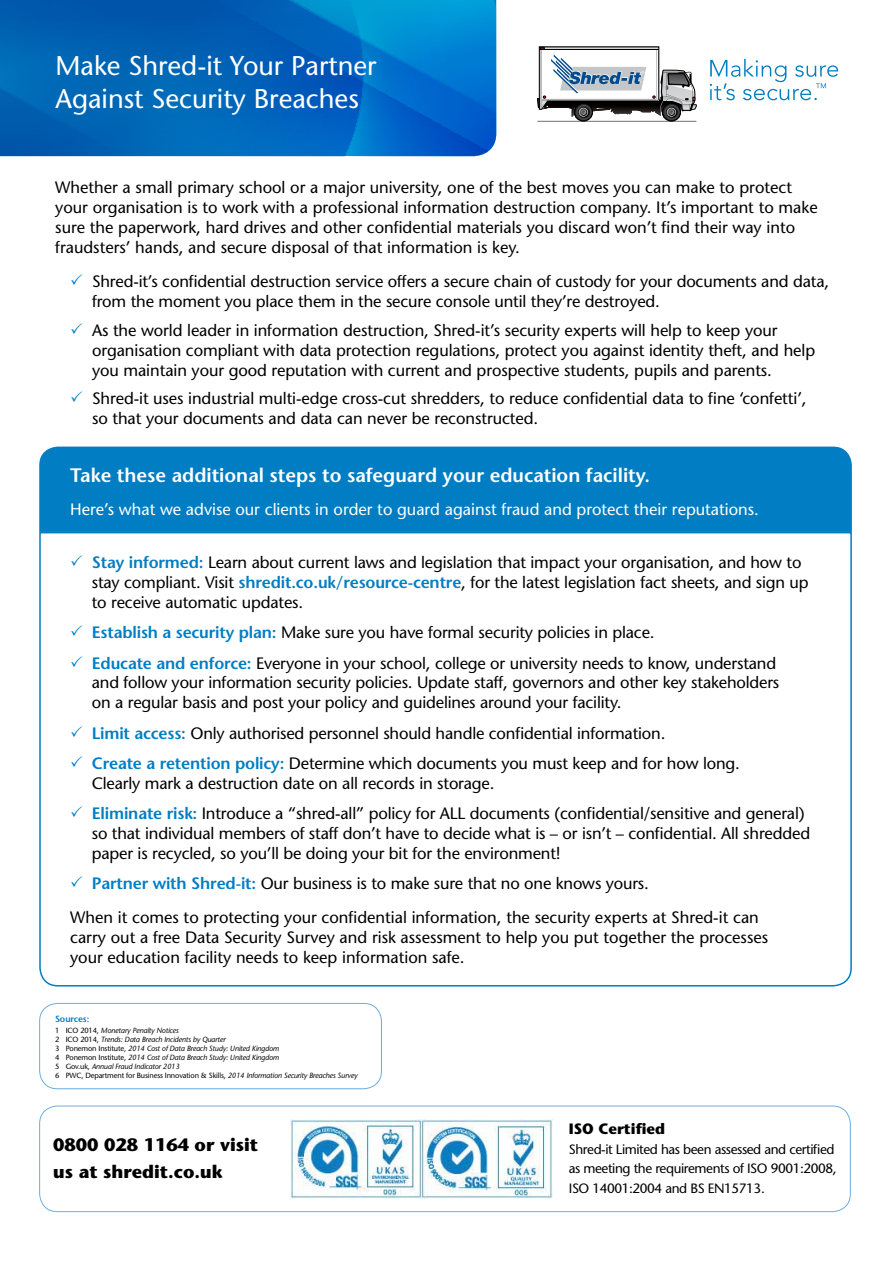
<style>
.page{position:relative;width:893px;height:1263px;background:#fff}
.page>*{position:absolute;margin:0;border:0;box-sizing:border-box;transform-origin:0 0}
.t1{font:27px/32.4px "Stone Sans";color:#fff}
.t2{font:600 19.5px "Stone Sans";color:#fff}
.t3{font:700 18px/27px "Stone Sans Std";color:#000}
.t4{font:16.5px/19.8px "Stone Sans";letter-spacing:-.01em;color:#000}
.t5{font:16.5px "Stone Sans";color:#fff}
.t6{font:700 15px "Stone Sans Std";color:#000}
.t7{font:500 13.5px/19.5px "Stone Sans Std";letter-spacing:-.03em;color:#000}
.t8{font:600 9px "Stone Sans";letter-spacing:-.01em;color:#007dc3}
.t9{font:italic 7.5px/9px "Stone Sans";letter-spacing:-.02em;color:#000}
.s1{font-weight:600;color:#007dc3}
.s2{font-style:normal}
</style>
<div class="page">
<div style="left:39px;top:1003px;width:343px;height:86px;border:1px solid #6caddf;border-radius:18px"></div>
<svg style="left:0;top:0;width:496px;height:156px;background:#0068bc"></svg>
<hr style="left:537px;top:121px;width:159px;height:1px;background:#6d6e71">
<svg style="left:574px;top:103px;width:18px;height:18px"></svg>
<div style="left:574px;top:103px;width:19px;height:18px;border:1px solid #000;border-radius:50%"></div>
<svg style="left:662px;top:103px;width:18px;height:18px"></svg>
<div style="left:662px;top:103px;width:19px;height:18px;border:1px solid #000;border-radius:50%"></div>
<svg style="left:710px;top:59px;width:128px;height:41px"></svg>
<svg style="left:537px;top:47px;width:160px;height:70px"></svg>
<div style="left:39px;top:1106px;width:812px;height:106px;border:1px solid #6caddf;border-radius:18px"></div>
<img style="left:290px;top:1119px;width:263px;height:79px">
<svg style="left:39px;top:533px;width:813px;height:454px"></svg>
<div style="left:39px;top:446px;width:813px;height:87px;background:#007dc3"></div>
<svg style="left:71px;top:555px;width:11px;height:11px"></svg>
<svg style="left:71px;top:625px;width:11px;height:11px"></svg>
<svg style="left:71px;top:656px;width:11px;height:10px"></svg>
<svg style="left:71px;top:726px;width:11px;height:10px"></svg>
<svg style="left:71px;top:756px;width:11px;height:11px"></svg>
<svg style="left:71px;top:806px;width:11px;height:11px"></svg>
<svg style="left:71px;top:876px;width:11px;height:11px"></svg>
<h1 class="t1" style="left:55px;top:50px;width:323px">Make Shred-it Your Partner<br>Against Security Breaches</h1>
<p class="t4" style="left:55px;top:178px;width:764px">Whether a small primary school or a major university, one of the best moves you can make to protect your organisation is to work with a professional information destruction company. It’s important to make sure the paperwork, hard drives and other confidential materials you discard won’t find their way into fraudsters’ hands, and secure disposal of that information is key.</p>
<p class="t4" style="left:92px;top:272px;width:739px">Shred-it’s confidential destruction service offers a secure chain of custody for your documents and data, from the moment you place them in the secure console until they’re destroyed.</p>
<p class="t4" style="left:92px;top:320px;width:725px">As the world leader in information destruction, Shred-it’s security experts will help to keep your organisation compliant with data protection regulations, protect you against identity theft, and help you maintain your good reputation with current and prospective students, pupils and parents.</p>
<p class="t4" style="left:92px;top:389px;width:716px">Shred-it uses industrial multi-edge cross-cut shredders, to reduce confidential data to fine ‘confetti’, so that your documents and data can never be reconstructed.</p>
<p class="t2" style="left:70px;top:463px;width:581px">Take these additional steps to safeguard your education facility.</p>
<p class="t5" style="left:70px;top:500px;width:690px">Here’s what we advise our clients in order to guard against fraud and protect their reputations.</p>
<p class="t4" style="left:92px;top:552px;width:718px"><span class="s1">Stay informed:</span> Learn about current laws and legislation that impact your organisation, and how to stay compliant. Visit <span class="s1">shredit.co.uk/resource-centre</span>, for the latest legislation fact sheets, and sign up to receive automatic updates.</p>
<p class="t4" style="left:92px;top:617px;width:686px;line-height:30.5px"><span class="s1">Establish a security plan:</span> Make sure you have formal security policies in place.<br><span class="s1">Educate and enforce:</span> Everyone in your school, college or university needs to know, understand</p>
<p class="t4" style="left:92px;top:673px;width:689px">and follow your information security policies. Update staff, governors and other key stakeholders on a regular basis and post your policy and guidelines around your facility.</p>
<p class="t4" style="left:92px;top:718px;width:650px;line-height:30.5px"><span class="s1">Limit access:</span> Only authorised personnel should handle confidential information.<br><span class="s1">Create a retention policy:</span> Determine which documents you must keep and for how long.</p>
<p class="t4" style="left:92px;top:768px;width:714px;line-height:30.5px">Clearly mark a destruction date on all records in storage.<br><span class="s1">Eliminate risk:</span> Introduce a “shred-all” policy for ALL documents (confidential/sensitive and general)</p>
<p class="t4" style="left:92px;top:823px;width:720px">so that individual members of staff don’t have to decide what is – or isn’t – confidential. All shredded paper is recycled, so you’ll be doing your bit for the environment!</p>
<p class="t4" style="left:70px;top:866px;width:690px;line-height:33.9px;text-indent:22px"><span class="s1">Partner with Shred-it:</span> Our business is to make sure that no one knows yours.<br>When it comes to protecting your confidential information, the security experts at Shred-it can</p>
<p class="t4" style="left:70px;top:927px;width:699px">carry out a free Data Security Survey and risk assessment to help you put together the processes your education facility needs to keep information safe.</p>
<p class="t8" style="left:55px;top:1014px;width:36px">Sources:</p>
<p class="t9" style="left:55px;top:1026px;width:304px"><span class="s2">1 ICO 2014,</span> Monetary Penalty Notices<br><span class="s2">2 ICO 2014,</span> Trends: Data Breach Incidents by Quarter<br><span class="s2">3 Ponemon Institute,</span> 2014 Cost of Data Breach Study: United Kingdom<br><span class="s2">4 Ponemon Institute,</span> 2014 Cost of Data Breach Study: United Kingdom<br><span class="s2">5 Gov.uk,</span> Annual Fraud Indicator 2013<br><span class="s2">6 PWC, Department for Business Innovation &amp; Skills,</span> 2014 Information Security Breaches Survey</p>
<p class="t3" style="left:53px;top:1131px;width:207px">0800 028 1164 or visit us at shredit.co.uk</p>
<p class="t6" style="left:569px;top:1120px;width:98px">ISO Certified</p>
<p class="t7" style="left:569px;top:1139px;width:269px">Shred-it Limited has been assessed and certified as meeting the requirements of ISO 9001:2008,<br>ISO 14001:2004 and BS EN15713.</p>
</div>
